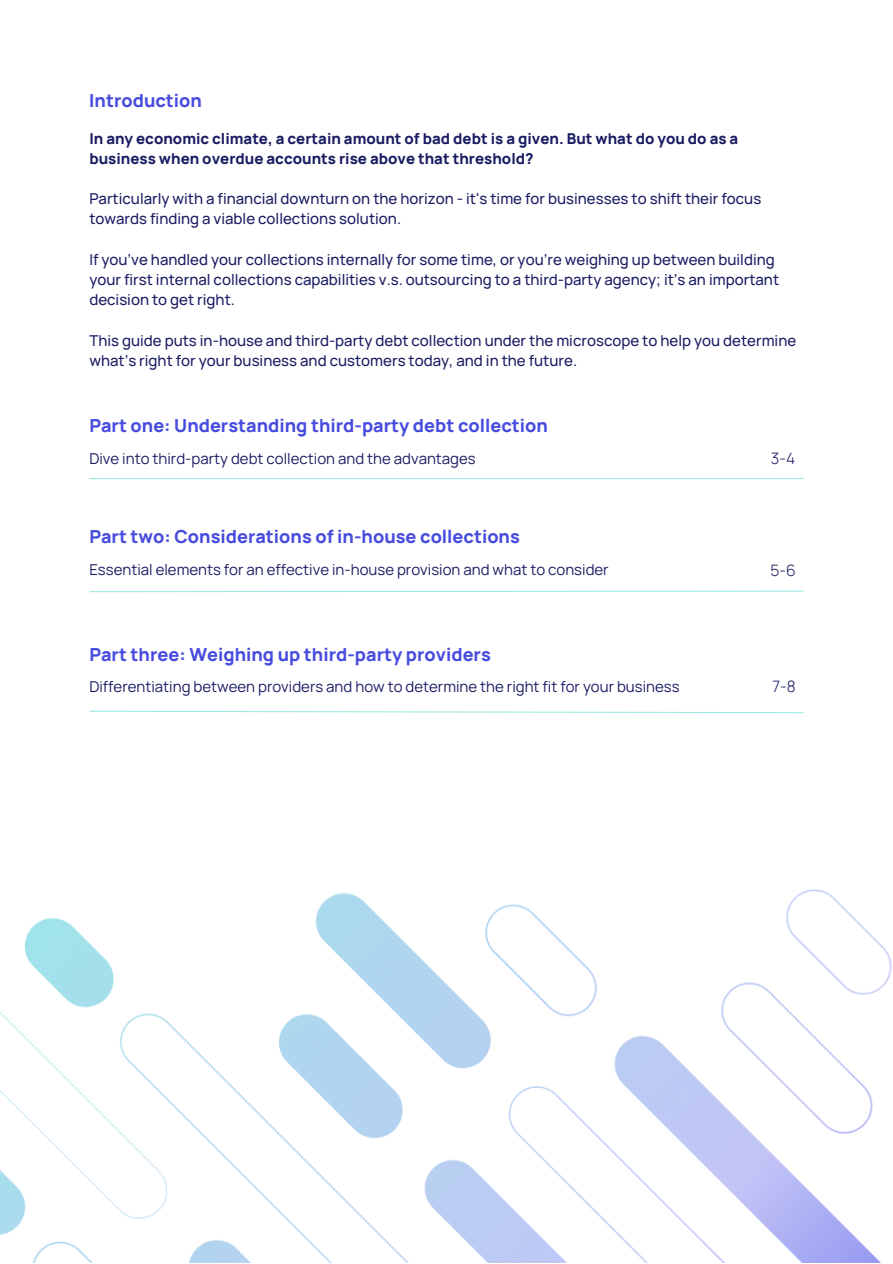
<style>
.page{position:relative;width:893px;height:1264px;background:#fff}
.page>*{position:absolute;margin:0;border:0;box-sizing:border-box;transform-origin:0 0}
.t1{font:800 18px "Manrope";color:#474cde}
.t2{font:300 15.75px "Manrope";color:#1b1d63}
.t3{font:500 15px/20.2px "Manrope";color:#1b1d63}
.t4{font:15px "Manrope";color:#1b1d63}
.t5{font:800 15px/20.2px "Manrope";color:#1b1d63}
</style>
<div class="page">
<hr style="left:90px;top:478px;width:713px;height:1px;background:#a0e9e3">
<svg style="left:89px;top:590px;width:715px;height:2px"></svg>
<svg style="left:89px;top:710px;width:715px;height:3px"></svg>
<img style="left:0;top:889px;width:892px;height:373px">
<p class="t1" style="left:89px;top:87px;width:114px">Introduction</p>
<p class="t5" style="left:89px;top:128px;width:650px">In any economic climate, a certain amount of bad debt is a given. But what do you do as a business when overdue accounts rise above that threshold?</p>
<p class="t3" style="left:89px;top:188px;width:673px">Particularly with a financial downturn on the horizon - it's time for businesses to shift their focus towards finding a viable collections solution.</p>
<p class="t3" style="left:89px;top:249px;width:691px">If you’ve handled your collections internally for some time, or you’re weighing up between building your first internal collections capabilities v.s. outsourcing to a third-party agency; it’s an important decision to get right.</p>
<p class="t3" style="left:89px;top:330px;width:708px">This guide puts in-house and third-party debt collection under the microscope to help you determine what’s right for your business and customers today, and in the future.</p>
<p class="t1" style="left:89px;top:412px;width:460px">Part one: Understanding third-party debt collection</p>
<p class="t4" style="left:89px;top:448px;width:388px">Dive into third-party debt collection and the advantages</p>
<p class="t2" style="left:770px;top:447px;width:26px">3-4</p>
<p class="t1" style="left:89px;top:523px;width:432px">Part two: Considerations of in-house collections</p>
<p class="t4" style="left:89px;top:558px;width:520px">Essential elements for an effective in-house provision and what to consider</p>
<p class="t1" style="left:89px;top:642px;width:403px">Part three: Weighing up third-party providers</p>
<p class="t2" style="left:770px;top:558px;width:27px">5-6</p>
<p class="t4" style="left:89px;top:676px;width:591px">Differentiating between providers and how to determine the right fit for your business</p>
<p class="t2" style="left:772px;top:675px;width:25px">7-8</p>
</div>
